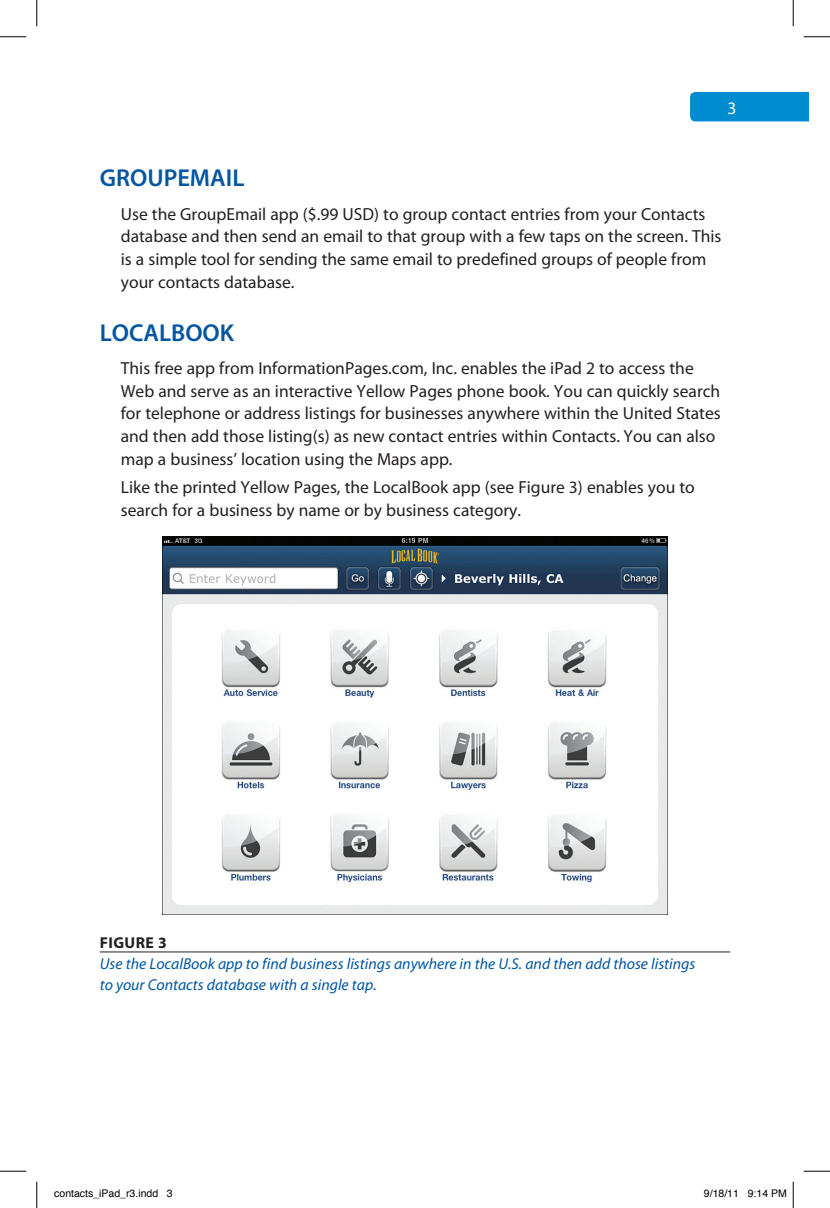
<style>
.page{position:relative;width:830px;height:1208px;background:#fff}
.page>*{position:absolute;margin:0;border:0;box-sizing:border-box;transform-origin:0 0}
.HD{font:600 24.5px "Myriad Pro";color:#0155a2}
.FT{font:17.5px/22.8px "Myriad Pro";color:#231f20}
.t1{font:17.5px "Myriad Pro";color:#fff}
.FC{font:italic 15.75px/21px "Myriad Pro";color:#0155a2}
.FN{font:700 15.75px "Myriad Pro";letter-spacing:.025em;color:#231f20}
.t2{font:10.5px "Helvetica";color:#000}
</style>
<div class="page">
<div style="left:690px;top:92px;width:118px;height:29px;background:#008cd0"></div>
<hr style="left:100px;top:951px;width:630px;height:1px;background:#231f20">
<img style="left:163px;top:536px;width:504px;height:378px">
<svg style="left:0;top:36px;width:26px;height:1px"></svg>
<svg style="left:803px;top:36px;width:27px;height:1px"></svg>
<svg style="left:0;top:1170px;width:26px;height:1px"></svg>
<svg style="left:803px;top:1170px;width:27px;height:1px"></svg>
<svg style="left:36px;top:0;width:1px;height:26px"></svg>
<svg style="left:36px;top:1181px;width:1px;height:27px"></svg>
<svg style="left:792px;top:0;width:1px;height:26px"></svg>
<svg style="left:792px;top:1181px;width:1px;height:27px"></svg>
<p class="t1" style="left:727px;top:97px;width:10px">3</p>
<p class="HD" style="left:100px;top:163px;width:146px">GROUPEMAIL</p>
<p class="FT" style="left:121px;top:202px;width:602px">Use the GroupEmail app ($.99 USD) to group contact entries from your Contacts database and then send an email to that group with a few taps on the screen. This is a simple tool for sending the same email to predefined groups of people from your contacts database.</p>
<p class="HD" style="left:100px;top:317px;width:136px">LOCALBOOK</p>
<p class="FT" style="left:121px;top:356px;width:601px">This free app from InformationPages.com, Inc. enables the iPad 2 to access the Web and serve as an interactive Yellow Pages phone book. You can quickly search for telephone or address listings for businesses anywhere within the United States and then add those listing(s) as new contact entries within Contacts. You can also map a business’ location using the Maps app.</p>
<p class="FT" style="left:121px;top:475px;width:575px">Like the printed Yellow Pages, the LocalBook app (see Figure 3) enables you to search for a business by name or by business category.</p>
<p class="FN" style="left:100px;top:932px;width:69px">FIGURE 3</p>
<p class="FC" style="left:100px;top:953px;width:597px">Use the LocalBook app to find business listings anywhere in the U.S. and then add those listings to your Contacts database with a single tap.</p>
<p class="t2" style="left:54px;top:1185px;width:120px">contacts_iPad_r3.indd 3</p>
<p class="t2" style="left:704px;top:1185px;width:84px">9/18/11 9:14 PM</p>
</div>
